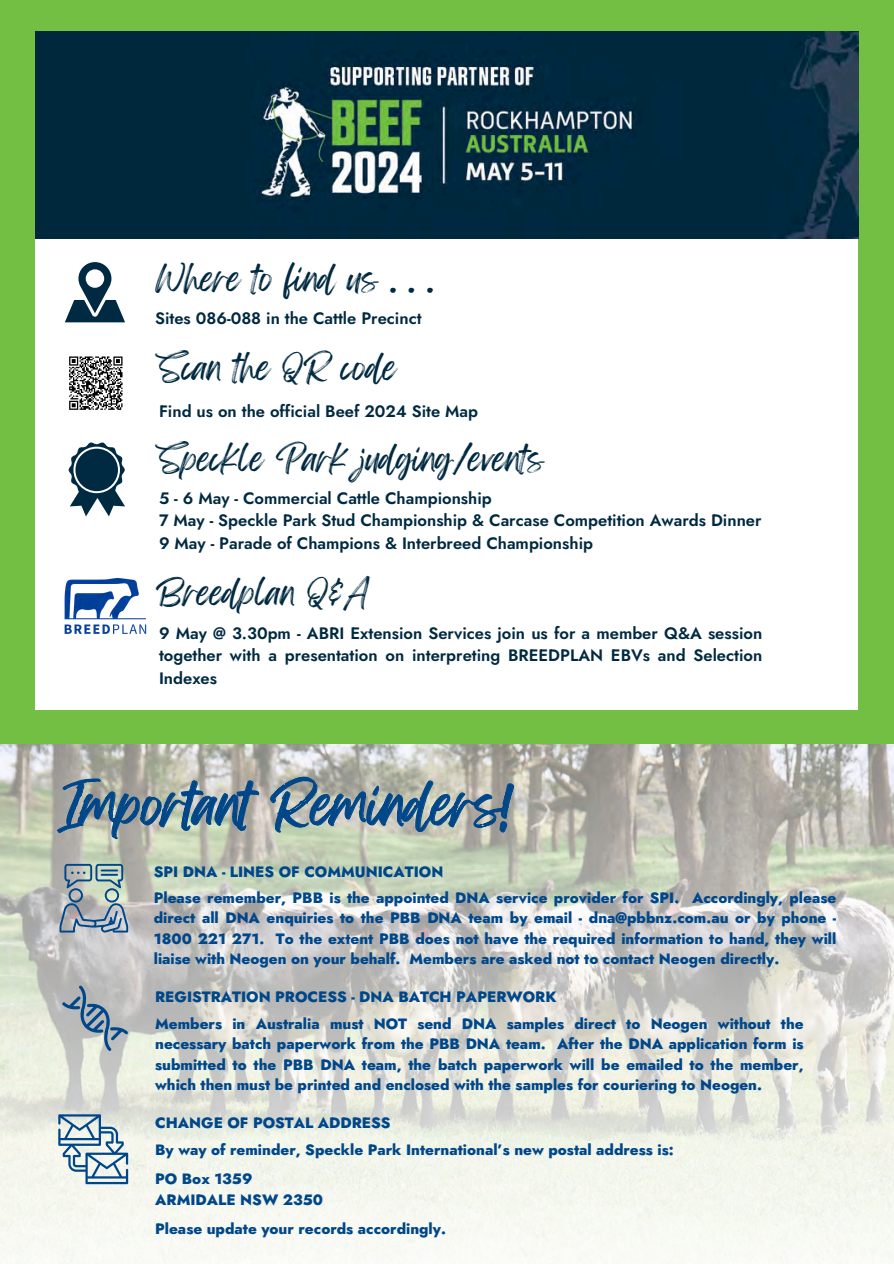
<style>
.page{position:relative;width:894px;height:1264px;background:#fff}
.page>*{position:absolute;margin:0;border:0;box-sizing:border-box;transform-origin:0 0}
.t1{font:48px "Feeling Passionate";color:#004789}
.t2{font:30px "Feeling Passionate";color:#002a41}
.t3{font:600 16.5px/22.5px "Jost";color:#002a41;text-align:justify}
.t4{font:800 15px/20.2px "Jost";color:#004789;text-align:justify}
</style>
<div class="page">
<svg style="left:0;top:744px;width:893px;height:519px"></svg>
<svg style="left:58px;top:1114px;width:70px;height:70px;background:#a7becb"></svg>
<svg style="left:62px;top:985px;width:66px;height:65px;background:#9fabb4"></svg>
<svg style="left:59px;top:863px;width:69px;height:69px;background:#97a9b0"></svg>
<div style="left:0;top:0;width:893px;height:744px;background:#72bf44"></div>
<div style="left:35px;top:239px;width:822px;height:470px;background:#fff"></div>
<svg style="left:65px;top:262px;width:60px;height:60px"></svg>
<img style="left:64px;top:578px;width:83px;height:56px">
<img style="left:35px;top:31px;width:823px;height:207px">
<svg style="left:69px;top:356px;width:54px;height:54px"></svg>
<svg style="left:69px;top:442px;width:56px;height:74px"></svg>
<div style="left:75px;top:448px;width:43px;height:43px;background:#002a41;border-radius:50%"></div>
<svg style="left:57px;top:776px;width:456px;height:67px;background:#9da9a8"></svg>
<p class="t2" style="left:155px;top:254px;width:280px">Where to find us . . .</p>
<p class="t3" style="left:155px;top:306px;width:268px">Sites 086-088 in the Cattle Precinct</p>
<h2 class="t2" style="left:159px;top:343px;width:239px">Scan the QR code</h2>
<p class="t3" style="left:159px;top:400px;width:320px">Find us on the official Beef 2024 Site Map</p>
<p class="t2" style="left:159px;top:434px;width:386px">Speckle Park judging/events</p>
<p class="t3" style="left:159px;top:487px;width:334px">5 - 6 May - Commercial Cattle Championship</p>
<p class="t3" style="left:159px;top:509px;width:604px">7 May - Speckle Park Stud Championship &amp; Carcase Competition Awards Dinner</p>
<h3 class="t3" style="left:159px;top:532px;width:435px">9 May - Parade of Champions &amp; Interbreed Championship</h3>
<p class="t2" style="left:156px;top:568px;width:214px">Breedplan Q&amp;A</p>
<p class="t3" style="left:159px;top:621px;width:604px">9 May @ 3.30pm - ABRI Extension Services join us for a member Q&amp;A session together with a presentation on interpreting BREEDPLAN EBVs and Selection Indexes</p>
<h1 class="t1" style="left:58px;top:766px;width:455px">Important Reminders!</h1>
<p class="t4" style="left:154px;top:861px;width:291px">SPI DNA - LINES OF COMMUNICATION</p>
<h2 class="t4" style="left:154px;top:887px;width:683px">Please remember, PBB is the appointed DNA service provider for SPI. Accordingly, please direct all DNA enquiries to the PBB DNA team by email - dna@pbbnz.com.au or by phone - 1800 221 271. To the extent PBB does not have the required information to hand, they will liaise with Neogen on your behalf. Members are asked not to contact Neogen directly.</h2>
<p class="t4" style="left:155px;top:987px;width:402px">REGISTRATION PROCESS - DNA BATCH PAPERWORK</p>
<h2 class="t4" style="left:155px;top:1013px;width:649px">Members in Australia must NOT send DNA samples direct to Neogen without the necessary batch paperwork from the PBB DNA team. After the DNA application form is submitted to the PBB DNA team, the batch paperwork will be emailed to the member, which then must be printed and enclosed with the samples for couriering to Neogen.</h2>
<p class="t4" style="left:155px;top:1113px;width:237px">CHANGE OF POSTAL ADDRESS</p>
<p class="t4" style="left:155px;top:1139px;width:520px">By way of reminder, Speckle Park International’s new postal address is:</p>
<h2 class="t4" style="left:155px;top:1168px;width:99px">PO Box 1359</h2>
<p class="t4" style="left:155px;top:1189px;width:169px">ARMIDALE NSW 2350</p>
<p class="t4" style="left:155px;top:1218px;width:292px">Please update your records accordingly.</p>
</div>
